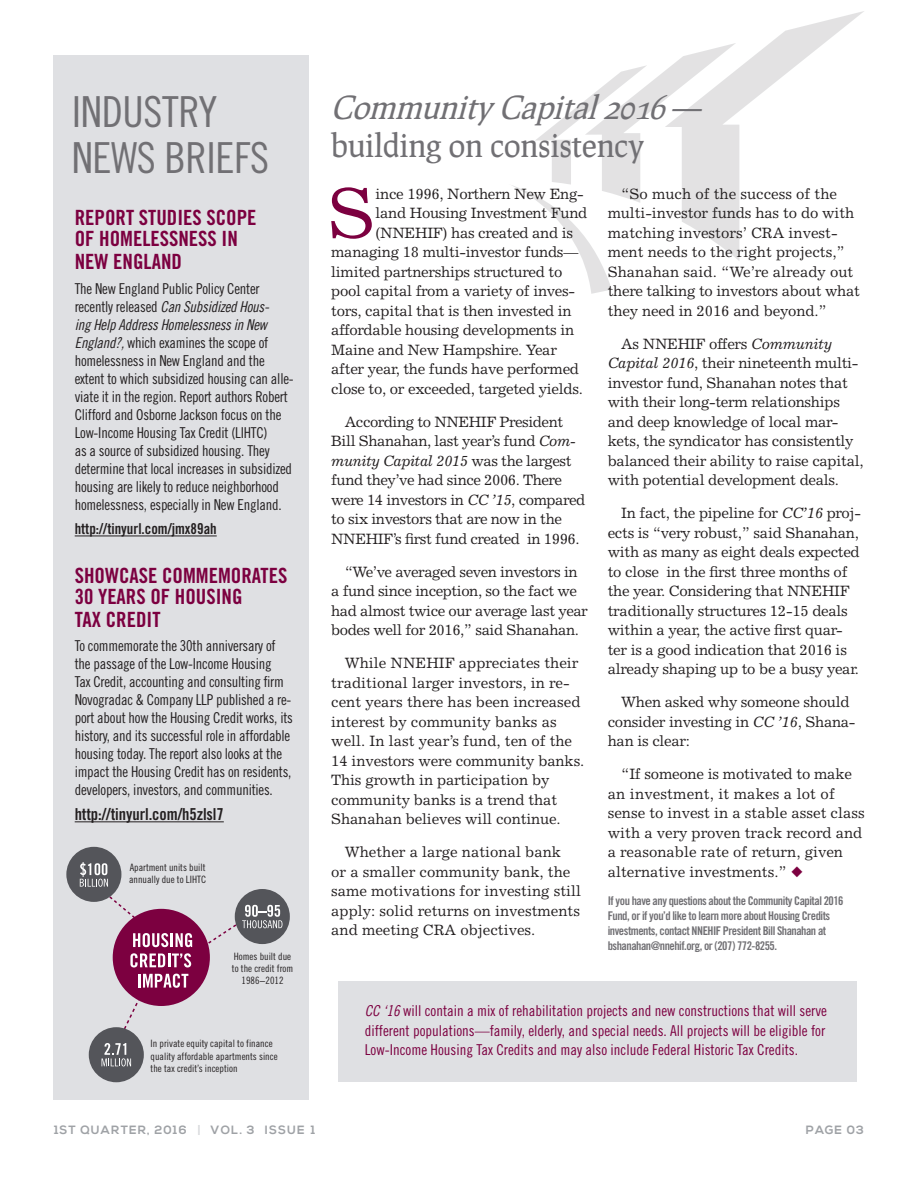
<style>
.page{position:relative;width:918px;height:1188px;background:#fff}
.page>*{position:absolute;margin:0;border:0;box-sizing:border-box;transform-origin:0 0}
.Body{font:72px "Excelsior";color:#7c0040}
.t1{font:42.75px/46.2px "Trade Gothic Cond Eighteen";letter-spacing:-.01em;color:#717074}
.t2{font:31.5px/37.8px "Prociono";color:#717074}
.Body-2{font:21px/21.8px "Trade Gothic Bold Cond Twenty";color:#7c0040}
.Body-3{font:16.5px "Trade Gothic Bold Cond Twenty";letter-spacing:-.005em;color:#231f20}
.Body-4{font:15px/19.5px "Excelsior";letter-spacing:-.02em;color:#231f20}
.Body-5{font:15px/18px "Trade Gothic Cond Eighteen";letter-spacing:-.015em;color:#231f20}
.Body-6{font:15px/19.5px "Excelsior";color:#231f20}
.t3{font:15px/19.5px "Trade Gothic Cond Eighteen";color:#7c0040}
.Body-7{font:15px "Trade Gothic Bold Cond Twenty";color:#231f20}
.Body-8{font:12px/15px "Trade Gothic Bold Cond Twenty";letter-spacing:-.04em;color:#717074}
.t4{font:700 12px "Nexa";letter-spacing:.09em;color:#9fa2a6}
.t5{font:10.2px/12.1px "Trade Gothic Cond Eighteen";color:#231f20}
.s1{font-family:"Trade Gothic LT Cond Eighteen Obl"}
.s2{font-style:italic}
.s3{color:#7c0040}
.s4{color:#d6d7da}
</style>
<div class="page">
<svg style="left:736px;top:11px;width:128px;height:250px"></svg>
<svg style="left:512px;top:43px;width:224px;height:251px"></svg>
<div style="left:54px;top:55px;width:255px;height:1044px;background:#dfe0e3"></div>
<hr style="left:75px;top:536px;width:142px;height:1px;background:#231f20">
<hr style="left:75px;top:821px;width:149px;height:1px;background:#231f20">
<div style="left:338px;top:981px;width:518px;height:100px;background:#dfe0e3"></div>
<div style="left:113px;top:909px;width:97px;height:97px;background:#7c0040;border-radius:50%"></div>
<svg style="left:120px;top:974px;width:68px;height:61px"></svg>
<div style="left:89px;top:1027px;width:55px;height:55px;background:#54555a;border-radius:50%"></div>
<svg style="left:102px;top:1043px;width:29px;height:23px"></svg>
<div style="left:235px;top:889px;width:55px;height:55px;background:#54555a;border-radius:50%"></div>
<div style="left:66px;top:847px;width:55px;height:55px;background:#54555a;border-radius:50%"></div>
<svg style="left:80px;top:862px;width:202px;height:106px"></svg>
<p class="t1" style="left:72px;top:88px;width:199px">INDUSTRY<br>NEWS BRIEFS</p>
<p class="Body-2" style="left:75px;top:207px;width:183px">REPORT STUDIES SCOPE<br>OF HOMELESSNESS IN<br>NEW ENGLAND</p>
<p class="Body-5" style="left:75px;top:279px;width:221px">The New England Public Policy Center recently released <span class="s1">Can Subsidized Hous-<br>ing Help Address Homelessness in New England?,</span> which examines the scope of homelessness in New England and the extent to which subsidized housing can alle&shy;viate it in the region. Report authors Robert Clifford and Osborne Jackson focus on the Low-Income Housing Tax Credit (LIHTC)<br>as a source of subsidized housing. They determine that local increases in subsidized housing are likely to reduce neighborhood homelessness, especially in New England.</p>
<p class="Body-7" style="left:75px;top:520px;width:144px">http://tinyurl.com/jmx89ah</p>
<p class="Body-2" style="left:75px;top:565px;width:214px">SHOWCASE COMMEMORATES<br>30 YEARS OF HOUSING<br>TAX CREDIT</p>
<p class="Body-5" style="left:75px;top:637px;width:220px">To commemorate the 30th anniversary of the passage of the Low-Income Housing<br>Tax Credit, accounting and consulting firm Novogradac &amp; Company LLP published a re&shy;port about how the Housing Credit works, its history, and its successful role in affordable housing today. The report also looks at the impact the Housing Credit has on residents, developers, investors, and communities.</p>
<p class="Body-3" style="left:75px;top:804px;width:151px">http://tinyurl.com/h5zlsl7</p>
<p class="t5" style="left:129px;top:861px;width:79px">Apartment units built annually due to LIHTC</p>
<p class="t5" style="left:232px;top:950px;width:63px;text-align:center">Homes built due to the credit from<br>1986−2012</p>
<p class="t5" style="left:151px;top:1038px;width:129px">In private equity capital to finance quality affordable apartments since the tax credit’s inception</p>
<p class="t2" style="left:331px;top:88px;width:374px"><span class="s2">Community Capital2016</span>— building on consistency</p>
<p class="Body" style="left:328px;top:170px;width:50px">S</p>
<p class="Body-4" style="left:376px;top:184px;width:210px">ince 1996, Northern New Eng-</p>
<p class="Body-4" style="left:376px;top:203px;width:213px">land Housing Investment Fund</p>
<p class="Body-4" style="left:376px;top:223px;width:199px">(NNEHIF) has created and is</p>
<p class="Body-4" style="left:331px;top:242px;width:249px">managing 18 multi-investor funds—</p>
<p class="Body-4" style="left:331px;top:262px;width:233px">limited partnerships structured to</p>
<p class="Body-4" style="left:331px;top:281px;width:245px">pool capital from a variety of inves-</p>
<p class="Body-4" style="left:331px;top:301px;width:242px">tors, capital that is then invested in</p>
<p class="Body-4" style="left:331px;top:320px;width:245px">affordable housing developments in</p>
<p class="Body-4" style="left:331px;top:340px;width:227px">Maine and New Hampshire. Year</p>
<p class="Body-4" style="left:331px;top:359px;width:249px">after year, the funds have performed</p>
<p class="Body-4" style="left:331px;top:379px;width:253px">close to, or exceeded, targeted yields.</p>
<p class="Body-4" style="left:331px;top:412px;width:256px;text-indent:14px">According to NNEHIF President Bill Shanahan, last year’s fund <span class="s2">Com&shy;munity Capital 2015</span> was the largest fund they’ve had since 2006. There were 14 investors in <span class="s2">CC ’15</span>, compared to six investors that are now in the NNEHIF’s first fund created in 1996.</p>
<p class="Body-4" style="left:331px;top:562px;width:258px;text-indent:14px">“We’ve averaged seven investors in a fund since inception, so the fact we had almost twice our average last year bodes well for 2016,” said Shanahan.</p>
<p class="Body-6" style="left:331px;top:653px;width:255px;text-indent:14px">While NNEHIF appreciates their traditional larger investors, in re&shy;cent years there has been increased interest by community banks as well. In last year’s fund, ten of the 14 investors were community banks.<br>This growth in participation by community banks is a trend that Shanahan believes will continue.</p>
<p class="Body-6" style="left:331px;top:842px;width:252px;text-indent:14px">Whether a large national bank<br>or a smaller community bank, the same motivations for investing still apply: solid returns on investments and meeting CRA objectives.</p>
<p class="Body-6" style="left:608px;top:184px;width:254px;text-indent:14px">“So much of the success of the multi-investor funds has to do with matching investors’ CRA invest&shy;ment needs to the right projects,” Shanahan said. “We’re already out there talking to investors about what they need in 2016 and beyond.”</p>
<p class="Body-4" style="left:608px;top:334px;width:257px;text-indent:14px">As NNEHIF offers <span class="s2">Community Capital 2016</span>, their nineteenth multi&shy;investor fund, Shanahan notes that with their long-term relationships and deep knowledge of local mar&shy;kets, the syndicator has consistently balanced their ability to raise capital, with potential development deals.</p>
<p class="Body-4" style="left:608px;top:503px;width:255px;text-indent:14px">In fact, the pipeline for <span class="s2">CC’16</span> proj&shy;ects is “very robust,” said Shanahan, with as many as eight deals expected to close in the first three months of the year. Considering that NNEHIF traditionally structures 12-15 deals within a year, the active first quar&shy;ter is a good indication that 2016 is already shaping up to be a busy year.</p>
<p class="Body-4" style="left:608px;top:692px;width:249px;text-indent:14px">When asked why someone should consider investing in <span class="s2">CC ’16</span>, Shana&shy;han is clear:</p>
<p class="Body-6" style="left:608px;top:764px;width:259px;text-indent:14px">“If someone is motivated to make an investment, it makes a lot of sense to invest in a stable asset class with a very proven track record and a reasonable rate of return, given alternative investments.” <span class="s3">◆</span></p>
<p class="Body-8" style="left:608px;top:893px;width:237px">If you have any questions about the Community Capital 2016<br>Fund, or if you’d like to learn more about Housing Credits investments, contact NNEHIF President Bill Shanahan at bshanahan@nnehif.org, or (207) 772-8255.</p>
<p class="t3" style="left:365px;top:1001px;width:464px"><span class="s1">CC ‘16</span> will contain a mix of rehabilitation projects and new constructions that will serve different populations—family, elderly, and special needs. All projects will be eligible for<br>Low-Income Housing Tax Credits and may also include Federal Historic Tax Credits.</p>
<p class="t4" style="left:54px;top:1123px;width:263px">1ST QUARTER, 2016 <span class="s4">|</span> VOL. 3 ISSUE 1</p>
<p class="t4" style="left:806px;top:1123px;width:60px">PAGE 03</p>
</div>
